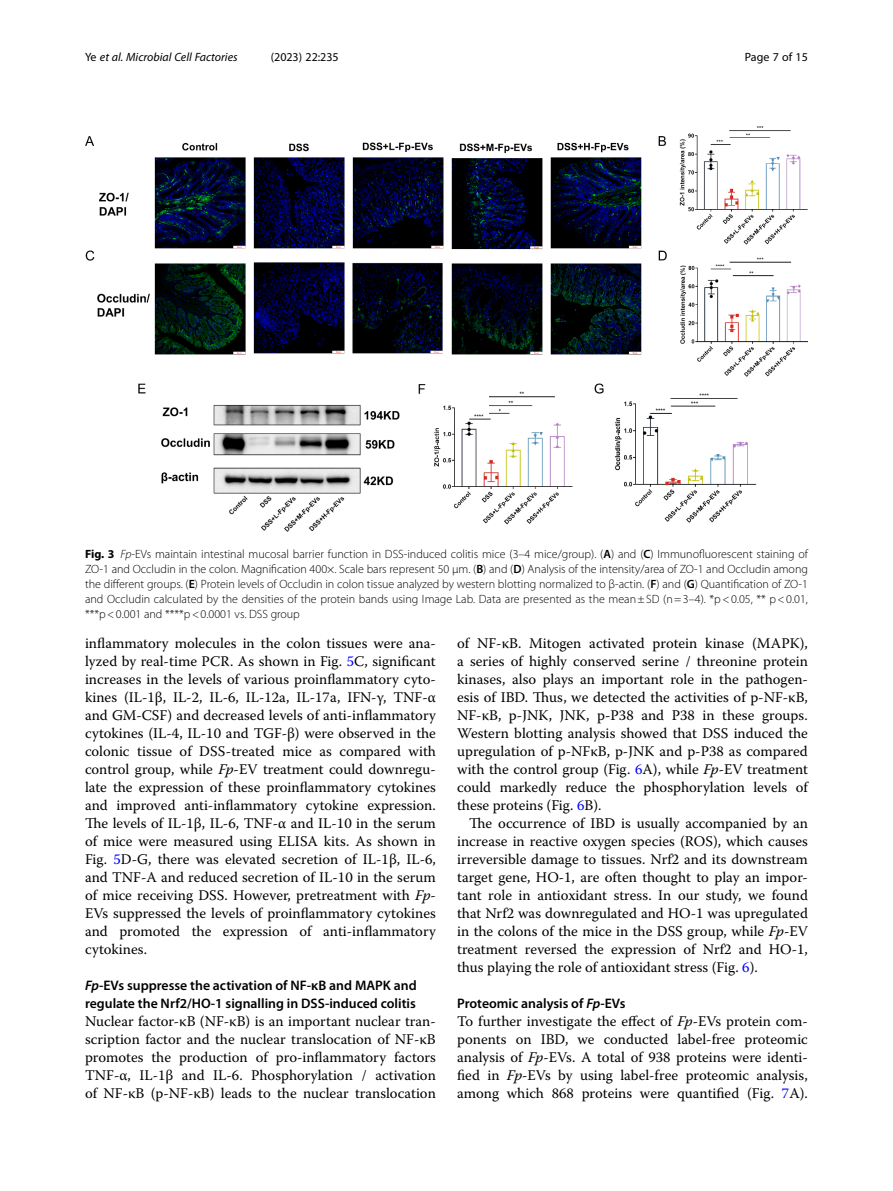
<style>
.page{position:relative;width:893px;height:1191px;background:#fff}
.page>*{position:absolute;margin:0;border:0;box-sizing:border-box;transform-origin:0 0}
.Body_Text{font:14.7px/18px "Warnock Pro";color:#000;text-align:justify}
.Body_Text_Indent{font:14.7px/18px "Warnock Pro";color:#000;text-align:justify}
.Head_2{font:600 13.8px/18px "Myriad Pro";color:#000}
.Figure_Caption{font:300 12px/15px "Myriad Pro";color:#000;text-align:justify}
.t1{font:italic 12px "Myriad Pro";color:#000}
.t2{font:12px "Myriad Pro";color:#000}
.s1{font-style:normal}
.s2{font-weight:700}
.s3{font-style:italic}
.s4{font-weight:600}
.s5{color:#00f}
</style>
<div class="page">
<img style="left:85px;top:126px;width:723px;height:405px">
<p class="t1" style="left:85px;top:50px;width:154px"><span class="s1">Ye</span> et al. Microbial Cell Factories</p>
<p class="t2" style="left:271px;top:50px;width:70px">(2023) 22:235</p>
<p class="t2" style="left:745px;top:50px;width:65px">Page 7 of 15</p>
<p class="Figure_Caption" style="left:85px;top:547px;width:724px"><span class="s2">Fig. 3</span> <span class="s3">Fp</span>-EVs maintain intestinal mucosal barrier function in DSS-induced colitis mice (3–4 mice/group). (<span class="s4">A</span>) and (<span class="s4">C</span>) Immunofluorescent staining of ZO-1 and Occludin in the colon. Magnification 400×. Scale bars represent 50 μm. (<span class="s4">B</span>) and (<span class="s4">D</span>) Analysis of the intensity/area of ZO-1 and Occludin among the different groups. (<span class="s4">E</span>) Protein levels of Occludin in colon tissue analyzed by western blotting normalized to β-actin. (<span class="s4">F</span>) and (<span class="s4">G</span>) Quantification of ZO-1 and Occludin calculated by the densities of the protein bands using Image Lab. Data are presented as the mean±SD (n=3–4). *p&lt;0.05, ** p&lt;0.01, ***p&lt;0.001 and ****p&lt;0.0001 vs. DSS group</p>
<p class="Body_Text" style="left:85px;top:634px;width:352px">inflammatory molecules in the colon tissues were ana&shy;lyzed by real-time PCR. As shown in Fig. <span class="s5">5</span>C, significant increases in the levels of various proinflammatory cyto&shy;kines (IL-1β, IL-2, IL-6, IL-12a, IL-17a, IFN-γ, TNF-α and GM-CSF) and decreased levels of anti-inflammatory cytokines (IL-4, IL-10 and TGF-β) were observed in the colonic tissue of DSS-treated mice as compared with control group, while <span class="s3">Fp</span>-EV treatment could downregu&shy;late the expression of these proinflammatory cytokines and improved anti-inflammatory cytokine expression.<br>The levels of IL-1β, IL-6, TNF-α and IL-10 in the serum of mice were measured using ELISA kits. As shown in Fig. <span class="s5">5</span>D-G, there was elevated secretion of IL-1β, IL-6, and TNF-Α and reduced secretion of IL-10 in the serum of mice receiving DSS. However, pretreatment with <span class="s3">Fp</span>-EVs suppressed the levels of proinflammatory cytokines and promoted the expression of anti-inflammatory cytokines.</p>
<p class="Head_2" style="left:85px;top:976px;width:333px"><span class="s3">Fp</span>-EVs suppresse the activation of NF-κB and MAPK and regulate the Nrf2/HO-1 signalling in DSS-induced colitis</p>
<p class="Body_Text" style="left:85px;top:1012px;width:352px">Nuclear factor-κB (NF-κB) is an important nuclear tran&shy;scription factor and the nuclear translocation of NF-κB promotes the production of pro-inflammatory factors TNF-α, IL-1β and IL-6. Phosphorylation / activation of NF-κB (p-NF-κB) leads to the nuclear translocation</p>
<p class="Body_Text" style="left:457px;top:634px;width:352px">of NF-κB. Mitogen activated protein kinase (MAPK), a series of highly conserved serine / threonine protein kinases, also plays an important role in the pathogen&shy;esis of IBD. Thus, we detected the activities of p-NF-κB, NF-κB, p-JNK, JNK, p-P38 and P38 in these groups.<br>Western blotting analysis showed that DSS induced the upregulation of p-NFκB, p-JNK and p-P38 as compared with the control group (Fig. <span class="s5">6</span>A), while <span class="s3">Fp</span>-EV treatment could markedly reduce the phosphorylation levels of these proteins (Fig. <span class="s5">6</span>B).</p>
<p class="Body_Text_Indent" style="left:457px;top:814px;width:352px;text-indent:12px">The occurrence of IBD is usually accompanied by an increase in reactive oxygen species (ROS), which causes irreversible damage to tissues. Nrf2 and its downstream target gene, HO-1, are often thought to play an impor&shy;tant role in antioxidant stress. In our study, we found that Nrf2 was downregulated and HO-1 was upregulated in the colons of the mice in the DSS group, while <span class="s3">Fp</span>-EV treatment reversed the expression of Nrf2 and HO-1, thus playing the role of antioxidant stress (Fig. <span class="s5">6</span>).</p>
<p class="Head_2" style="left:457px;top:994px;width:170px">Proteomic analysis of <span class="s3">Fp</span>-EVs</p>
<p class="Body_Text" style="left:457px;top:1012px;width:352px">To further investigate the effect of <span class="s3">Fp</span>-EVs protein com&shy;ponents on IBD, we conducted label-free proteomic analysis of <span class="s3">Fp</span>-EVs. A total of 938 proteins were identi&shy;fied in <span class="s3">Fp</span>-EVs by using label-free proteomic analysis, among which 868 proteins were quantified (Fig. <span class="s5">7</span>A).</p>
</div>
